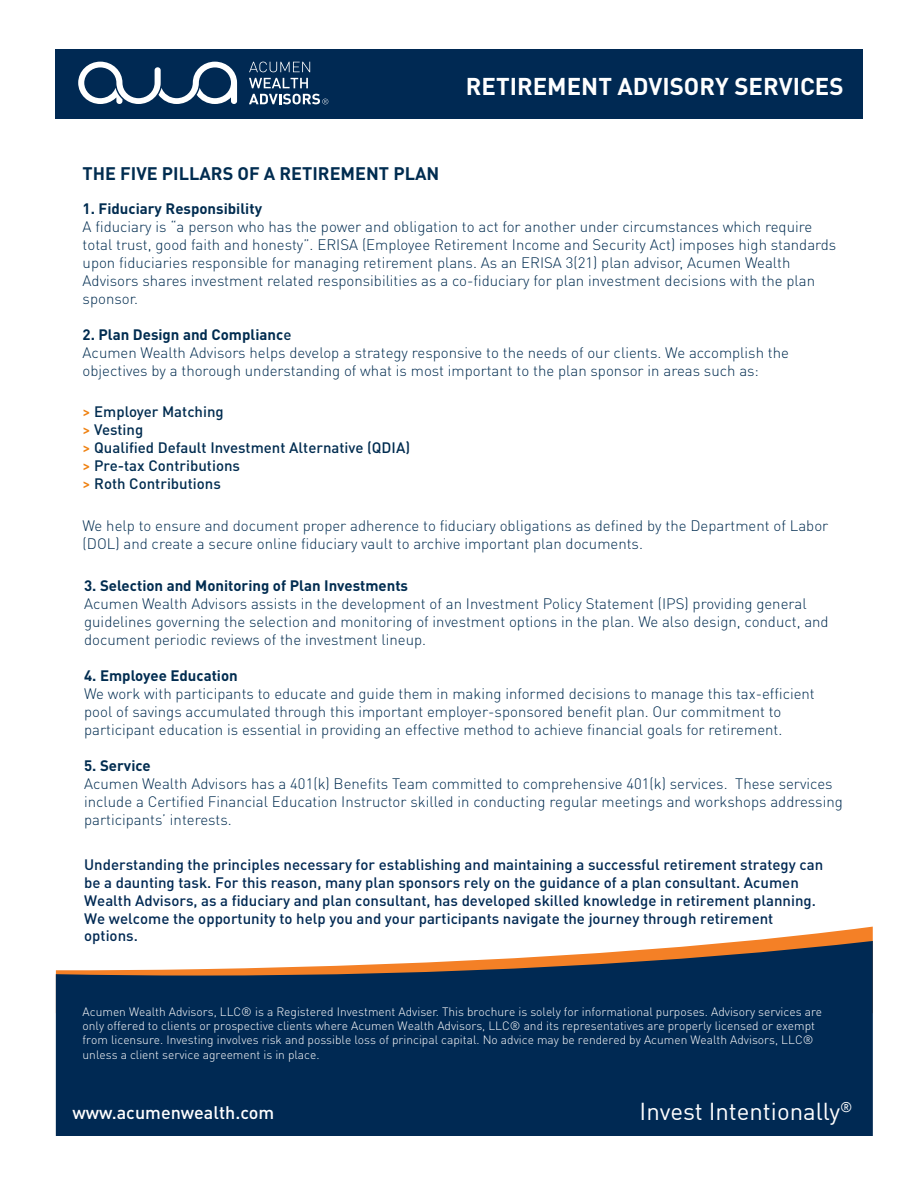
<style>
.page{position:relative;width:918px;height:1188px;background:#fff}
.page>*{position:absolute;margin:0;border:0;box-sizing:border-box;transform-origin:0 0}
.t1{font:700 24px "DIN Pro";color:#fff}
.t2{font:24px "DIN";color:#fff}
.t3{font:700 18px "DIN Pro";color:#002c50}
.t4{font:500 18px "DIN Pro";color:#fff}
.t5{font:300 15px/18px "DIN Pro";color:#002c50}
.t6{font:500 15px/17.9px "DIN Pro";color:#002953}
.t7{font:700 15px "DIN Pro";color:#002c50}
.t8{font:500 15px "DIN Pro";color:#002c50}
.t9{font:300 12px/14.4px "DIN Pro";color:#fff}
.s1{font-weight:500}
.s2{color:#ef8110}
</style>
<div class="page">
<svg style="left:745px;top:927px;width:128px;height:14px"></svg>
<svg style="left:56px;top:941px;width:817px;height:195px;background:#203f5f"></svg>
<div style="left:55px;top:50px;width:808px;height:69px;background:#002953"></div>
<svg style="left:249px;top:78px;width:59px;height:10px"></svg>
<svg style="left:249px;top:62px;width:61px;height:10px"></svg>
<svg style="left:78px;top:62px;width:159px;height:42px"></svg>
<svg style="left:249px;top:94px;width:79px;height:10px"></svg>
<p class="t1" style="left:466px;top:70px;width:379px">RETIREMENT ADVISORY SERVICES</p>
<p class="t3" style="left:83px;top:162px;width:358px">THE FIVE PILLARS OF A RETIREMENT PLAN</p>
<p class="t7" style="left:83px;top:199px;width:181px">1. Fiduciary Responsibility</p>
<p class="t5" style="left:83px;top:217px;width:755px">A fiduciary is “a person who has the power and obligation to act for another under circumstances which require total trust, good faith and honesty”. ERISA (Employee Retirement Income and Security Act) imposes high standards upon fiduciaries responsible for managing retirement plans. As an ERISA 3(21) plan advisor, Acumen Wealth Advisors shares investment related responsibilities as a co-fiduciary for plan investment decisions with the plan sponsor.</p>
<p class="t7" style="left:83px;top:325px;width:210px">2. Plan Design and Complianc<span class="s1">e</span></p>
<p class="t5" style="left:83px;top:343px;width:708px">Acumen Wealth Advisors helps develop a strategy responsive to the needs of our clients. We accomplish the objectives by a thorough understanding of what is most important to the plan sponsor in areas such as:</p>
<p class="t8" style="left:83px;top:401px;width:143px"><span class="s2">&gt;</span> Employer Matching</p>
<p class="t8" style="left:83px;top:419px;width:62px"><span class="s2">&gt;</span> Vesting</p>
<p class="t8" style="left:83px;top:437px;width:329px"><span class="s2">&gt;</span> Qualified Default Investment Alternative (QDIA)</p>
<p class="t8" style="left:83px;top:455px;width:159px"><span class="s2">&gt;</span> Pre-tax Contributions</p>
<p class="t8" style="left:83px;top:473px;width:140px"><span class="s2">&gt;</span> Roth Contributions</p>
<p class="t5" style="left:83px;top:516px;width:747px">We help to ensure and document proper adherence to fiduciary obligations as defined by the Department of Labor (DOL) and create a secure online fiduciary vault to archive important plan documents.</p>
<p class="t7" style="left:84px;top:575px;width:325px">3. Selection and Monitoring of Plan Investments</p>
<p class="t5" style="left:84px;top:594px;width:746px">Acumen Wealth Advisors assists in the development of an Investment Policy Statement (IPS) providing general guidelines governing the selection and monitoring of investment options in the plan. We also design, conduct, and document periodic reviews of the investment lineup.</p>
<p class="t7" style="left:84px;top:665px;width:155px">4. Employee Education</p>
<p class="t5" style="left:84px;top:684px;width:732px">We work with participants to educate and guide them in making informed decisions to manage this tax-efficient pool of savings accumulated through this important employer-sponsored benefit plan. Our commitment to participant education is essential in providing an effective method to achieve financial goals for retirement.</p>
<p class="t7" style="left:84px;top:755px;width:68px">5. Service</p>
<p class="t5" style="left:84px;top:774px;width:760px">Acumen Wealth Advisors has a 401(k) Benefits Team committed to comprehensive 401(k) services. These services include a Certified Financial Education Instructor skilled in conducting regular meetings and workshops addressing participants’ interests.</p>
<p class="t6" style="left:84px;top:855px;width:741px">Understanding the principles necessary for establishing and maintaining a successful retirement strategy can be a daunting task. For this reason, many plan sponsors rely on the guidance of a plan consultant. Acumen Wealth Advisors, as a fiduciary and plan consultant, has developed skilled knowledge in retirement planning.<br>We welcome the opportunity to help you and your participants navigate the journey through retirement options.</p>
<p class="t9" style="left:83px;top:1004px;width:741px">Acumen Wealth Advisors, LLC® is a Registered Investment Adviser. This brochure is solely for informational purposes. Advisory services are only offered to clients or prospective clients where Acumen Wealth Advisors, LLC® and its representatives are properly licensed or exempt from licensure. Investing involves risk and possible loss of principal capital. No advice may be rendered by Acumen Wealth Advisors, LLC® unless a client service agreement is in place.</p>
<p class="t4" style="left:72px;top:1100px;width:203px">www.acumenwealth.com</p>
<p class="t2" style="left:640px;top:1096px;width:214px">Invest Intentionally<sup>®</sup></p>
</div>
